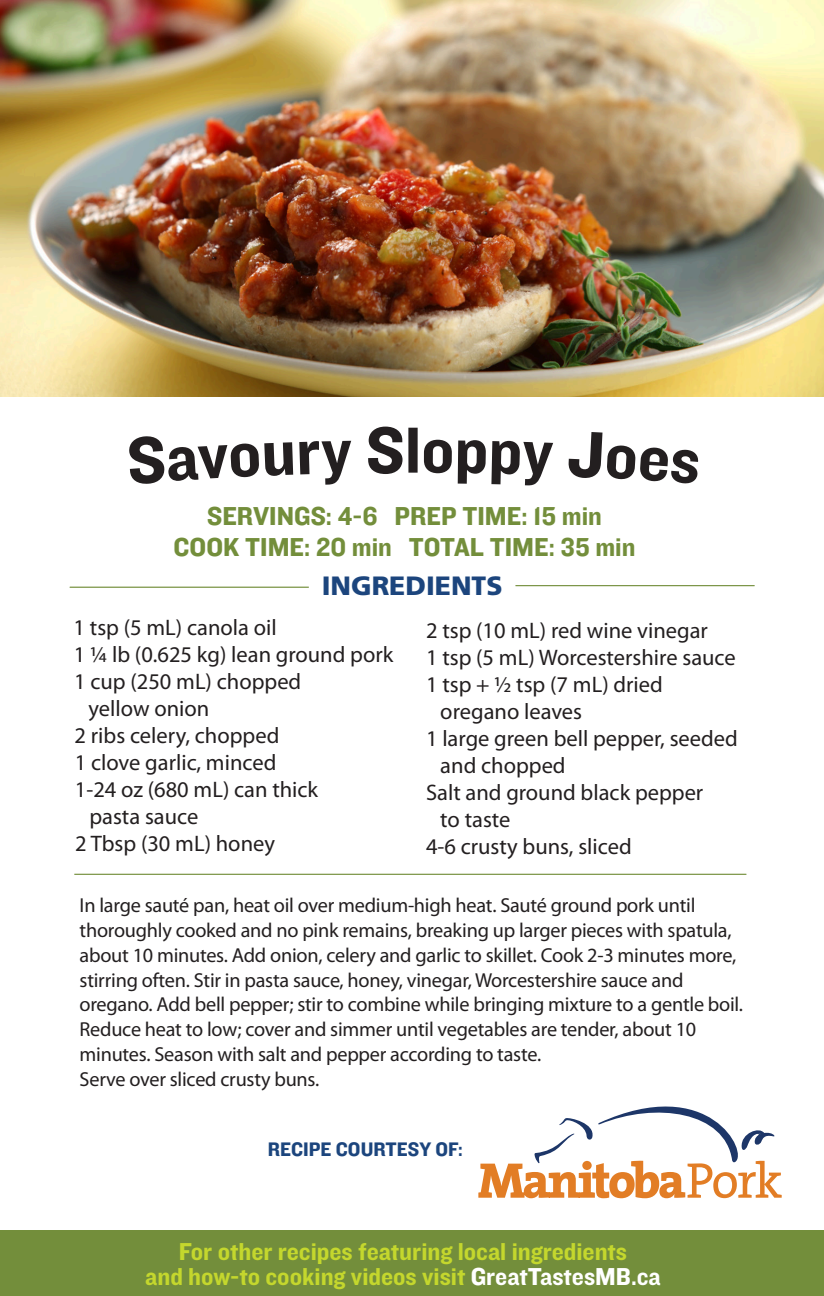
<style>
.page{position:relative;width:824px;height:1296px;background:#fff}
.page>*{position:absolute;margin:0;border:0;box-sizing:border-box;transform-origin:0 0}
.t1{font:27px/30.4px "Knockout HTF51 Middleweight";color:#738e3b;text-align:center}
.t2{font:900 26.55px "Frutiger";color:#1c457d}
.t3{font:25.43px/25.4px "Knockout HTF51 Middleweight";color:#c4d72d;text-align:center}
.t4{font:22.5px "Myriad Pro";color:#231f20}
.t5{font:20.25px/24.8px "Myriad Pro";letter-spacing:-.01em;color:#231f20}
.t6{font:20.25px "Knockout HTF51 Middleweight";color:#1c457d}
.s1{color:#fff}
</style>
<div class="page">
<div style="left:1px;top:1230px;width:823px;height:66px;background:#738e3b"></div>
<hr style="left:70px;top:587px;width:239px;height:1px;background:#738e3b">
<hr style="left:74px;top:874px;width:672px;height:1px;background:#738e3b">
<hr style="left:515px;top:585px;width:239px;height:1px;background:#738e3b">
<svg style="left:129px;top:436px;width:164px;height:48px"></svg>
<svg style="left:299px;top:440px;width:52px;height:45px"></svg>
<svg style="left:368px;top:427px;width:34px;height:47px"></svg>
<svg style="left:408px;top:428px;width:10px;height:45px"></svg>
<svg style="left:424px;top:440px;width:28px;height:33px"></svg>
<svg style="left:458px;top:440px;width:95px;height:46px"></svg>
<svg style="left:568px;top:432px;width:130px;height:52px"></svg>
<svg style="left:478px;top:1106px;width:304px;height:92px"></svg>
<img style="left:0;top:0;width:824px;height:397px">
<h1 class="t1" style="left:174px;top:502px;width:463px">SERVINGS: 4-6 PREP TIME: 15 min<br>COOK TIME: 20 min TOTAL TIME: 35 min</h1>
<h2 class="t2" style="left:322px;top:570px;width:182px">INGREDIENTS</h2>
<p class="t4" style="left:74px;top:613px;width:205px">1 tsp (5 mL) canola oil</p>
<p class="t4" style="left:74px;top:640px;width:321px">1 ¼ lb (0.625 kg) lean ground pork</p>
<p class="t4" style="left:74px;top:667px;width:229px">1 cup (250 mL) chopped</p>
<p class="t4" style="left:89px;top:694px;width:122px">yellow onion</p>
<p class="t4" style="left:74px;top:721px;width:206px">2 ribs celery, chopped</p>
<p class="t4" style="left:75px;top:748px;width:203px">1 clove garlic, minced</p>
<p class="t4" style="left:75px;top:775px;width:245px">1-24 oz (680 mL) can thick</p>
<p class="t4" style="left:89px;top:802px;width:110px">pasta sauce</p>
<p class="t4" style="left:75px;top:829px;width:201px">2 Tbsp (30 mL) honey</p>
<p class="t4" style="left:426px;top:616px;width:283px">2 tsp (10 mL) red wine vinegar</p>
<p class="t4" style="left:426px;top:643px;width:311px">1 tsp (5 mL) Worcestershire sauce</p>
<p class="t4" style="left:426px;top:670px;width:238px">1 tsp + ½ tsp (7 mL) dried</p>
<p class="t4" style="left:440px;top:697px;width:143px">oregano leaves</p>
<p class="t4" style="left:426px;top:724px;width:313px">1 large green bell pepper, seeded</p>
<p class="t4" style="left:440px;top:751px;width:127px">and chopped</p>
<p class="t4" style="left:426px;top:778px;width:279px">Salt and ground black pepper</p>
<p class="t4" style="left:440px;top:805px;width:72px">to taste</p>
<p class="t4" style="left:426px;top:832px;width:207px">4-6 crusty buns, sliced</p>
<p class="t5" style="left:80px;top:893px;width:665px">In large sauté pan, heat oil over medium-high heat. Sauté ground pork until thoroughly cooked and no pink remains, breaking up larger pieces with spatula, about 10 minutes. Add onion, celery and garlic to skillet. Cook 2-3 minutes more, stirring often. Stir in pasta sauce, honey, vinegar, Worcestershire sauce and oregano. Add bell pepper; stir to combine while bringing mixture to a gentle boil.<br>Reduce heat to low; cover and simmer until vegetables are tender, about 10 minutes. Season with salt and pepper according to taste.<br>Serve over sliced crusty buns.</p>
<p class="t6" style="left:268px;top:1138px;width:196px">RECIPE COURTESY OF:</p>
<p class="t3" style="left:145px;top:1239px;width:517px">For other recipes featuring local ingredients<br>and how-to cooking videos visit <span class="s1">GreatTastesMB.ca</span></p>
</div>
